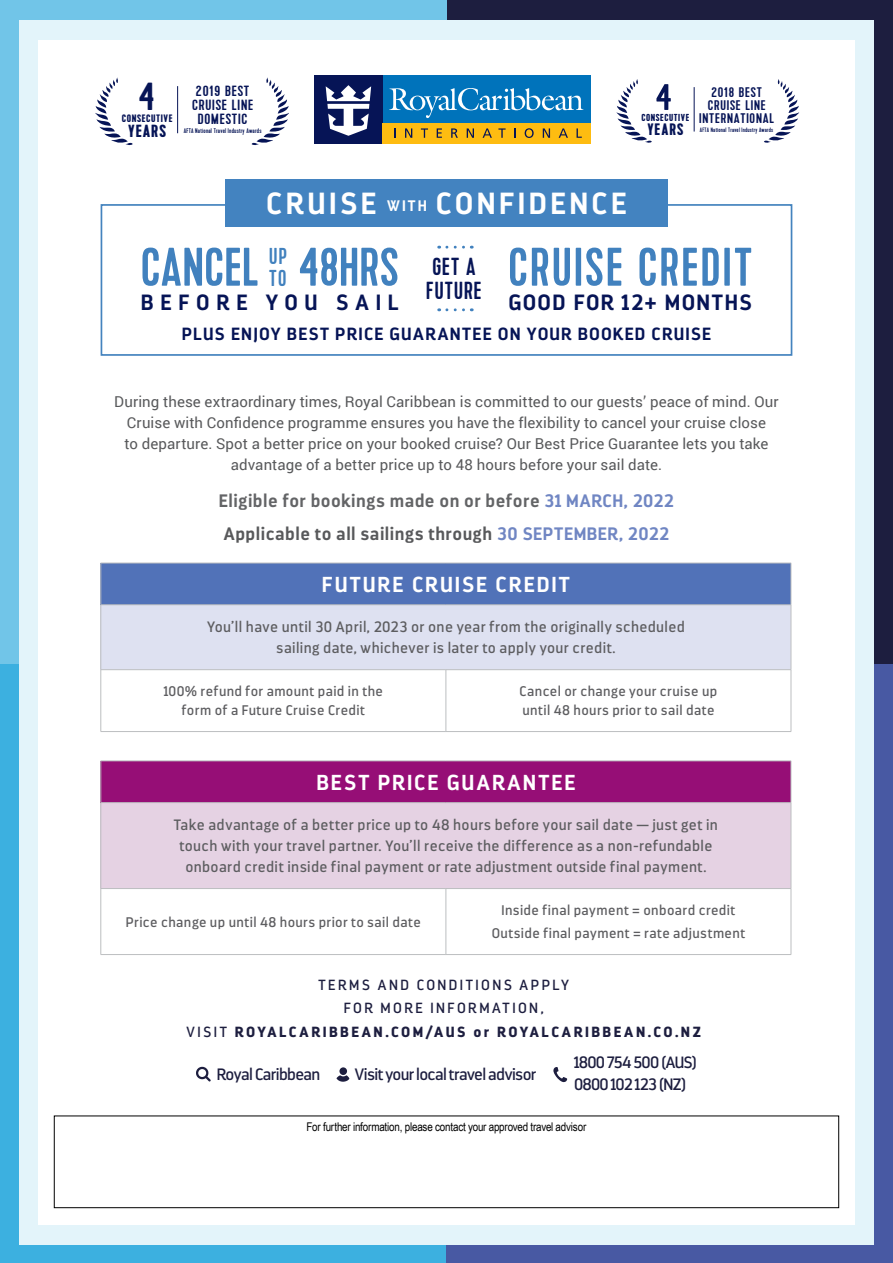
<style>
.page{position:relative;width:893px;height:1263px;background:#fff}
.page>*{position:absolute;margin:0;border:0;box-sizing:border-box;transform-origin:0 0}
.t1{font:54.3px "Kapra";letter-spacing:.045em;color:#4181be}
.t2{font:39.15px "Kapra";color:#061456;scale:1.11 1}
.t3{font:700 30.45px "Darwin";letter-spacing:.11em;color:#fff}
.t4{font:24.6px/23.7px "Kapra";letter-spacing:.04em;color:#061456}
.t5{font:22.95px/21.5px "Kapra";color:#4181be}
.t6{font:700 22.05px "Darwin";letter-spacing:.06em;color:#061456}
.t7{font:700 22.05px "Darwin";letter-spacing:.305em;color:#061456}
.t8{font:700 21.6px "Darwin";letter-spacing:.09em;color:#fff}
.t9{font:700 18px/32.4px "Darwin";letter-spacing:.025em;color:#636466}
.t10{font:700 17.7px "Darwin";letter-spacing:.065em;color:#061456}
.t11{font:700 17.55px "Kapra";letter-spacing:.05em;color:#061456;scale:1.11 1}
.t12{font:700 16.65px "Kapra";letter-spacing:.05em;color:#061456;scale:1.11 1}
.t13{font:16.5px "Darwin";letter-spacing:-.04em;color:#1d1e3f}
.t14{font:15px/21px "Darwin";letter-spacing:.025em;color:#5d5d60;text-align:center}
.t15{font:15px/21px "Roboto";letter-spacing:.01em;color:#58595b;text-align:center}
.t16{font:14.85px/13.6px "Kapra";letter-spacing:.05em;color:#061456;text-align:center;scale:1.11 1}
.t17{font:14.7px/23.5px "Darwin";letter-spacing:.165em;color:#1d1e3f;text-align:center}
.t18{font:13.95px/18.8px "Darwin";letter-spacing:.03em;color:#5d5d60;text-align:center}
.t19{font:13.95px/12.9px "Kapra";letter-spacing:.05em;color:#061456;text-align:center;scale:1.11 1}
.t20{font:12px "Arial Narrow";letter-spacing:-.015em;color:#000}
.t21{font:700 10.8px "Kapra";letter-spacing:.05em;color:#061456;scale:1.11 1}
.t22{font:700 10.2px "Kapra";letter-spacing:.05em;color:#061456;scale:1.11 1}
.t23{font:6.75px "Kapra";letter-spacing:.035em;color:#061456;scale:.95 1}
.t24{font:6.45px "Kapra";letter-spacing:.035em;color:#061456;scale:.95 1}
.s1{font-size:15.3px}
.s2{color:#7086c3}
.s3{color:#58595b}
.s4{font-weight:900}
.s5{font-size:16.35px}
</style>
<div class="page">
<div style="left:446px;top:0;width:447px;height:664px;background:#1d1e3f"></div>
<div style="left:0;top:0;width:447px;height:664px;background:#71c5e8"></div>
<div style="left:0;top:664px;width:447px;height:599px;background:#3cb0e0"></div>
<div style="left:446px;top:664px;width:447px;height:599px;background:#4859a3"></div>
<div style="left:19px;top:20px;width:855px;height:1224px;background:#e3f4fa"></div>
<div style="left:38px;top:41px;width:817px;height:1184px;background:#fff"></div>
<div style="left:101px;top:563px;width:690px;height:42px;background:#5172b8"></div>
<div style="left:101px;top:605px;width:690px;height:65px;background:#dee1f1"></div>
<svg style="left:102px;top:670px;width:689px;height:61px"></svg>
<hr style="left:101px;top:563px;width:345px;height:1px;background:#bcbec0">
<hr style="left:101px;top:563px;width:1px;height:41px;background:#bcbec0">
<hr style="left:446px;top:563px;width:345px;height:1px;background:#bcbec0">
<hr style="left:791px;top:563px;width:1px;height:41px;background:#bcbec0">
<hr style="left:101px;top:604px;width:345px;height:1px;background:#bcbec0">
<hr style="left:101px;top:605px;width:1px;height:64px;background:#bcbec0">
<hr style="left:446px;top:604px;width:345px;height:1px;background:#bcbec0">
<hr style="left:791px;top:605px;width:1px;height:64px;background:#bcbec0">
<hr style="left:101px;top:669px;width:345px;height:1px;background:#bcbec0">
<hr style="left:101px;top:670px;width:1px;height:61px;background:#bcbec0">
<hr style="left:446px;top:669px;width:345px;height:1px;background:#bcbec0">
<hr style="left:446px;top:670px;width:1px;height:61px;background:#bcbec0">
<hr style="left:791px;top:670px;width:1px;height:61px;background:#bcbec0">
<hr style="left:101px;top:731px;width:345px;height:1px;background:#bcbec0">
<hr style="left:446px;top:731px;width:345px;height:1px;background:#bcbec0">
<div style="left:101px;top:761px;width:690px;height:42px;background:#960e76"></div>
<div style="left:101px;top:803px;width:690px;height:85px;background:#e5d2e3"></div>
<hr style="left:101px;top:761px;width:345px;height:1px;background:#bcbec0">
<hr style="left:101px;top:761px;width:1px;height:41px;background:#bcbec0">
<hr style="left:446px;top:761px;width:345px;height:1px;background:#bcbec0">
<hr style="left:791px;top:761px;width:1px;height:41px;background:#bcbec0">
<hr style="left:101px;top:802px;width:345px;height:1px;background:#bcbec0">
<hr style="left:101px;top:803px;width:1px;height:85px;background:#bcbec0">
<hr style="left:446px;top:802px;width:345px;height:1px;background:#bcbec0">
<hr style="left:791px;top:803px;width:1px;height:85px;background:#bcbec0">
<hr style="left:101px;top:888px;width:345px;height:1px;background:#bcbec0">
<hr style="left:101px;top:889px;width:1px;height:65px;background:#bcbec0">
<hr style="left:446px;top:888px;width:345px;height:1px;background:#bcbec0">
<hr style="left:446px;top:889px;width:1px;height:65px;background:#bcbec0">
<hr style="left:791px;top:889px;width:1px;height:65px;background:#bcbec0">
<hr style="left:101px;top:954px;width:345px;height:1px;background:#bcbec0">
<hr style="left:446px;top:954px;width:345px;height:1px;background:#bcbec0">
<div style="left:314px;top:76px;width:277px;height:68px;background:#0073bb"></div>
<div style="left:314px;top:76px;width:68px;height:68px;background:#061456"></div>
<div style="left:382px;top:123px;width:209px;height:21px;background:#febc11"></div>
<svg style="left:326px;top:85px;width:45px;height:51px"></svg>
<svg style="left:389px;top:88px;width:194px;height:30px"></svg>
<svg style="left:405px;top:128px;width:7px;height:10px"></svg>
<svg style="left:421px;top:128px;width:7px;height:10px"></svg>
<svg style="left:437px;top:128px;width:5px;height:10px"></svg>
<svg style="left:451px;top:128px;width:7px;height:10px"></svg>
<svg style="left:467px;top:128px;width:7px;height:10px"></svg>
<svg style="left:483px;top:128px;width:9px;height:10px"></svg>
<svg style="left:498px;top:128px;width:8px;height:10px"></svg>
<svg style="left:525px;top:128px;width:9px;height:10px"></svg>
<svg style="left:543px;top:128px;width:7px;height:10px"></svg>
<svg style="left:559px;top:128px;width:9px;height:10px"></svg>
<svg style="left:577px;top:128px;width:5px;height:10px"></svg>
<svg style="left:764px;top:79px;width:35px;height:64px"></svg>
<hr style="left:694px;top:87px;width:1px;height:45px;background:#061456">
<svg style="left:616px;top:79px;width:55px;height:64px"></svg>
<svg style="left:95px;top:77px;width:38px;height:69px"></svg>
<svg style="left:252px;top:77px;width:37px;height:68px"></svg>
<hr style="left:177px;top:86px;width:1px;height:47px;background:#061456">
<div style="left:54px;top:1116px;width:785px;height:92px;border:1px solid #000"></div>
<svg style="left:447px;top:246px;width:25px;height:3px"></svg>
<svg style="left:447px;top:308px;width:25px;height:3px"></svg>
<div style="left:101px;top:204px;width:691px;height:152px;border:2px solid #4483be"></div>
<div style="left:225px;top:179px;width:443px;height:47px;background:#4383c0"></div>
<svg style="left:553px;top:1067px;width:14px;height:15px"></svg>
<svg style="left:336px;top:1067px;width:13px;height:15px"></svg>
<svg style="left:196px;top:1067px;width:15px;height:14px"></svg>
<h2 class="t2" style="left:139px;top:74px;width:16px">4</h2>
<p class="t21" style="left:122px;top:112px;width:47px">CONSECUTIVE</p>
<p class="t11" style="left:128px;top:121px;width:36px">YEARS</p>
<p class="t16" style="left:192px;top:85px;width:57px">2019 BEST<br>CRUISE LINE<br>DOMESTIC</p>
<p class="t23" style="left:184px;top:127px;width:83px">AFTA National Travel Industry Awards</p>
<p class="t22" style="left:641px;top:111px;width:45px">CONSECUTIVE</p>
<p class="t12" style="left:647px;top:120px;width:34px">YEARS</p>
<p class="t19" style="left:699px;top:86px;width:69px">2018 BEST<br>CRUISE LINE<br>INTERNATIONAL</p>
<p class="t24" style="left:700px;top:126px;width:79px">AFTA National Travel Industry Awards</p>
<h3 class="t3" style="left:266px;top:185px;width:362px">CRUISE <span class="s1">WITH</span> CONFIDENCE</h3>
<h1 class="t1" style="left:141px;top:236px;width:119px">CANCEL</h1>
<h3 class="t7" style="left:141px;top:289px;width:259px">BEFORE YOU SAIL</h3>
<h3 class="t6" style="left:508px;top:289px;width:245px">GOOD FOR 12+ MONTHS</h3>
<h1 class="t1" style="left:299px;top:236px;width:100px">48HRS</h1>
<h1 class="t1" style="left:508px;top:236px;width:245px">CRUISE CREDIT</h1>
<h3 class="t5" style="left:269px;top:246px;width:19px">UP<br>TO</h3>
<h3 class="t4" style="left:426px;top:255px;width:57px">GET A<br>FUTURE</h3>
<p class="t10" style="left:182px;top:323px;width:531px">PLUS ENJOY BEST PRICE GUARANTEE ON YOUR BOOKED CRUISE</p>
<p class="t15" style="left:114px;top:390px;width:666px">During these extraordinary times, Royal Caribbean is committed to our guests’ peace of mind. Our Cruise with Confidence programme ensures you have the flexibility to cancel your cruise close<br>to departure. Spot a better price on your booked cruise? Our Best Price Guarantee lets you take advantage of a better price up to 48 hours before your sail date.</p>
<p class="t9" style="left:219px;top:485px;width:457px">Eligible for bookings made on or before <span class="s2">31 MARCH, 2022<br></span><span class="s3">Applicable to all sailings through</span> <span class="s2">30 SEPTEMBER, 2022</span></p>
<h3 class="t8" style="left:322px;top:571px;width:249px">FUTURE CRUISE CREDIT</h3>
<p class="t14" style="left:207px;top:617px;width:479px">You’ll have until 30 April, 2023 or one year from the originally scheduled sailing date, whichever is later to apply your credit.</p>
<p class="t18" style="left:164px;top:682px;width:221px">100% refund for amount paid in the form of a Future Cruise Credit</p>
<p class="t18" style="left:520px;top:682px;width:199px;text-align:left">Cancel or change your cruise up until 48 hours prior to sail date</p>
<h3 class="t8" style="left:316px;top:769px;width:261px">BEST PRICE GUARANTEE</h3>
<p class="t14" style="left:174px;top:814px;width:546px">Take advantage of a better price up to 48 hours before your sail date — just get in touch with your travel partner. You’ll receive the difference as a non-refundable onboard credit inside final payment or rate adjustment outside final payment.</p>
<p class="t18" style="left:126px;top:912px;width:296px">Price change up until 48 hours prior to sail date</p>
<p class="t18" style="left:492px;top:899px;width:255px;line-height:23px">Inside final payment = onboard credit<br>Outside final payment = rate adjustment</p>
<p class="t17" style="left:187px;top:973px;width:516px">TERMS AND CONDITIONS APPLY<br>FOR MORE INFORMATION,<br>VISIT <span class="s4">ROYALCARIBBEAN.COM/AUS or ROYALCARIBBEAN.CO.NZ</span></p>
<p class="t13" style="left:574px;top:1052px;width:124px">1800 754 500 <span class="s5">(AUS)</span></p>
<p class="t13" style="left:217px;top:1064px;width:105px">Royal Caribbean</p>
<p class="t13" style="left:355px;top:1064px;width:183px">Visit your local travel advisor</p>
<p class="t13" style="left:574px;top:1074px;width:114px">0800 102 123 (NZ)</p>
<p class="t20" style="left:307px;top:1118px;width:281px">For further information, please contact your approved travel advisor</p>
</div>
